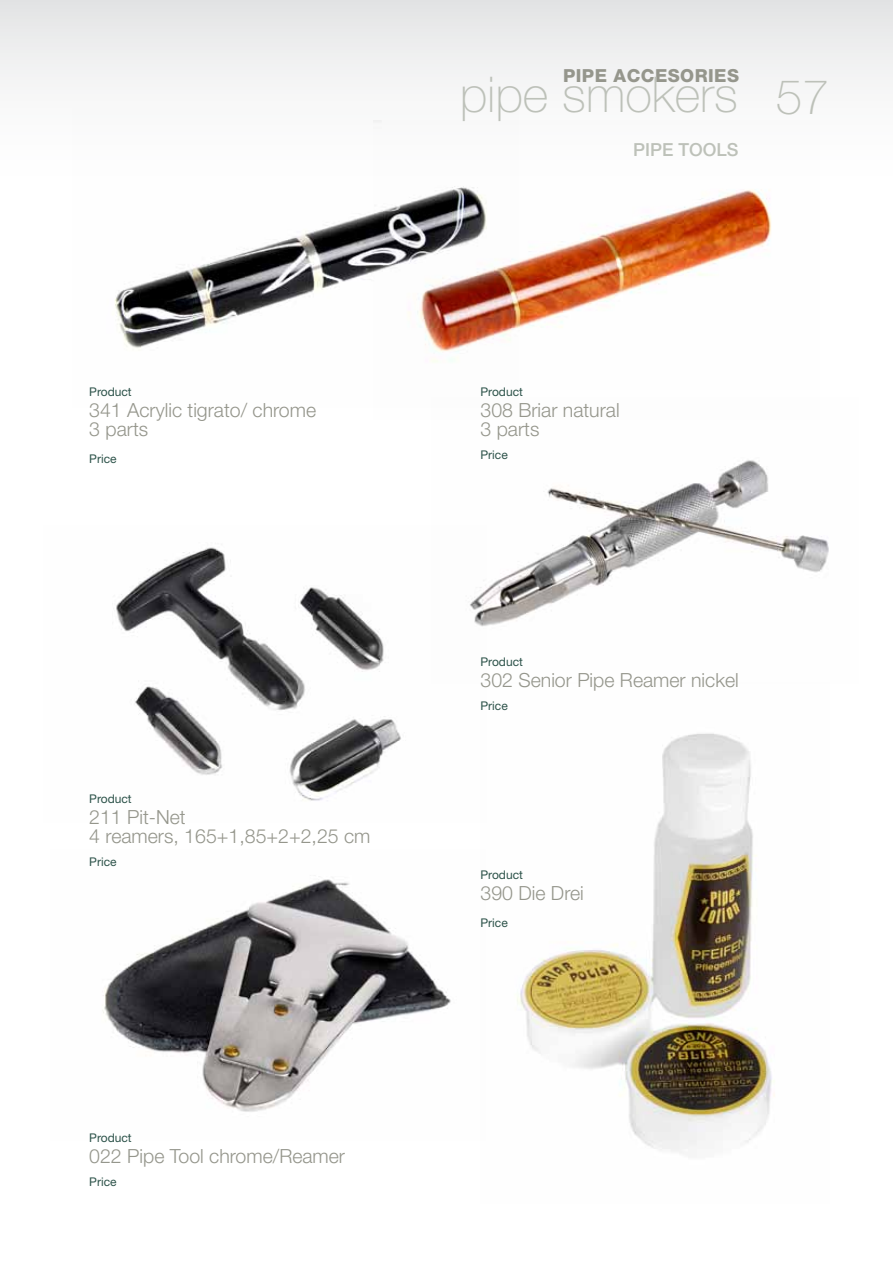
<style>
.page{position:relative;width:893px;height:1263px;background:#fff}
.page>*{position:absolute;margin:0;border:0;box-sizing:border-box;transform-origin:0 0}
.t1{font:100 49.35px "Helvetica Neue";color:#bdc1b9}
.t2{font:100 48px "Helvetica Neue";color:#bdc1b9}
.t3{font:300 19.5px/18.8px "Helvetica Neue";color:#95968c}
.t4{font:800 18px "Helvetica Neue";letter-spacing:.025em;color:#95968c}
.t5{font:500 18px "Helvetica Neue";color:#bdc1b9}
.t6{font:12px "Helvetica Neue";color:#2d534a}
</style>
<div class="page">
<div style="left:0;top:0;width:893px;height:202px;background:linear-gradient(to bottom,#e6e7e8,#fff)"></div>
<img style="left:487px;top:460px;width:342px;height:166px">
<img style="left:517px;top:733px;width:258px;height:421px">
<img style="left:102px;top:877px;width:349px;height:235px">
<img style="left:116px;top:547px;width:371px;height:254px">
<img style="left:519px;top:121px;width:301px;height:207px">
<img style="left:73px;top:108px;width:446px;height:255px">
<p class="t6" style="left:89px;top:385px;width:44px">Product</p>
<p class="t3" style="left:89px;top:401px;width:228px">341 Acrylic tigrato/ chrome<br>3 parts</p>
<p class="t6" style="left:89px;top:452px;width:29px">Price</p>
<p class="t6" style="left:89px;top:792px;width:44px">Product</p>
<p class="t3" style="left:89px;top:807px;width:283px">211 Pit-Net<br>4 reamers, 165+1,85+2+2,25 cm</p>
<p class="t6" style="left:89px;top:854px;width:29px">Price</p>
<p class="t6" style="left:89px;top:1131px;width:44px">Product</p>
<p class="t3" style="left:89px;top:1146px;width:257px">022 Pipe Tool chrome/Reamer</p>
<p class="t6" style="left:89px;top:1174px;width:29px">Price</p>
<p class="t4" style="left:563px;top:65px;width:177px">PIPE ACCESORIES</p>
<h1 class="t1" style="left:460px;top:67px;width:279px">pipe smokers</h1>
<p class="t5" style="left:633px;top:139px;width:11px">PIPE</p>
<p class="t5" style="left:679px;top:139px;width:50px">TOOLS</p>
<h2 class="t2" style="left:776px;top:70px;width:55px">57</h2>
<p class="t6" style="left:480px;top:385px;width:44px">Product</p>
<p class="t3" style="left:480px;top:401px;width:141px">308 Briar natural<br>3 parts</p>
<p class="t6" style="left:480px;top:448px;width:29px">Price</p>
<p class="t6" style="left:480px;top:655px;width:44px">Product</p>
<p class="t3" style="left:480px;top:670px;width:260px">302 Senior Pipe Reamer nickel</p>
<p class="t6" style="left:480px;top:698px;width:29px">Price</p>
<p class="t6" style="left:480px;top:868px;width:44px">Product</p>
<p class="t3" style="left:480px;top:883px;width:105px">390 Die Drei</p>
<p class="t6" style="left:480px;top:916px;width:29px">Price</p>
</div>
